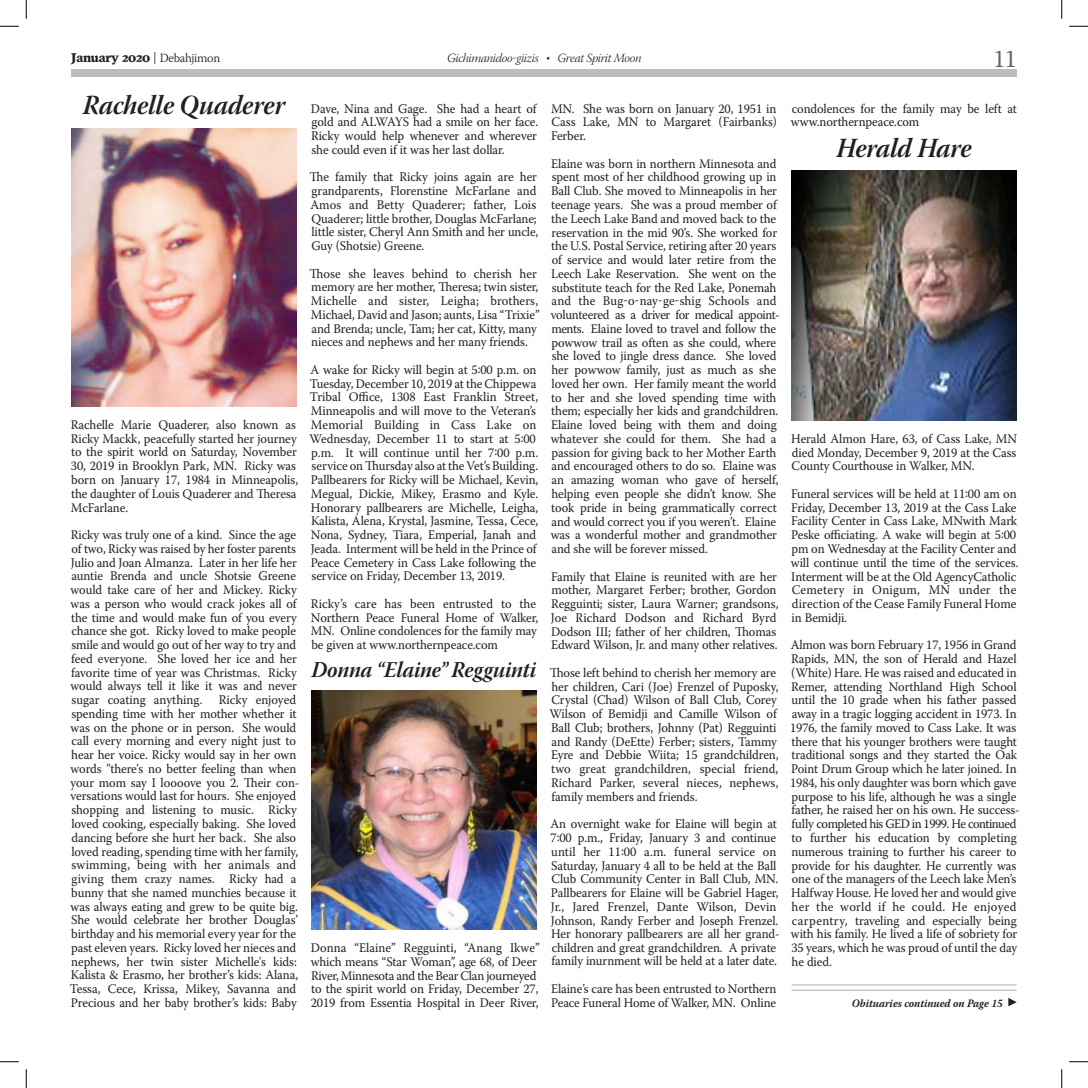
<style>
.page{position:relative;width:1088px;height:1088px;background:#fff}
.page>*{position:absolute;margin:0;border:0;box-sizing:border-box;transform-origin:0 0}
.obit_Name{font:27.5px "Warnock Pro Bold It Subh";letter-spacing:-.01em;color:#231f20;scale:.95 1}
.t1{font:25px "Warnock Pro";color:#636366;scale:.95 1}
.obit_Name-2{font:22.5px "Warnock Pro Bold It Subh";letter-spacing:-.01em;color:#231f20;scale:.95 1}
.Main_Text{font:13.12px/13.8px "Warnock Pro";letter-spacing:-.01em;color:#231f20;scale:.95 1}
.t2{font:12.5px "Warnock Pro Light It Subh";letter-spacing:-.025em;color:#231f20}
.t3{font:700 12.5px "Poynter Text";letter-spacing:-.025em;color:#231f20}
.Main_Text-2{font:italic 700 11.25px "Warnock Pro";letter-spacing:-.01em;color:#231f20;scale:.95 1}
.s1{font-family:"Warnock Pro";font-weight:300}
</style>
<div class="page">
<div style="left:71px;top:70px;width:945px;height:7px;background:#bcbdc0"></div>
<img style="left:71px;top:128px;width:225px;height:278px">
<img style="left:791px;top:171px;width:225px;height:249px">
<img style="left:311px;top:691px;width:225px;height:238px">
<hr style="left:792px;top:984px;width:224px;height:1px;background:#bcbdc0">
<hr style="left:792px;top:989px;width:224px;height:1px;background:#bcbdc0">
<svg style="left:1008px;top:998px;width:8px;height:8px"></svg>
<svg style="left:0;top:25px;width:19px;height:2px"></svg>
<svg style="left:1069px;top:25px;width:19px;height:2px"></svg>
<svg style="left:0;top:1061px;width:19px;height:1px"></svg>
<svg style="left:1069px;top:1061px;width:19px;height:1px"></svg>
<svg style="left:25px;top:0;width:2px;height:19px"></svg>
<svg style="left:25px;top:1069px;width:2px;height:19px"></svg>
<svg style="left:1061px;top:0;width:1px;height:19px"></svg>
<svg style="left:1061px;top:1069px;width:1px;height:19px"></svg>
<p class="t3" style="left:71px;top:52px;width:150px">January 2020 <span class="s1">| Debahjimon</span></p>
<h2 class="t1" style="left:993px;top:44px;width:26px">11</h2>
<p class="t2" style="left:447px;top:51px;width:196px">Gichimanidoo-giizis • Great Spirit Moon</p>
<p class="obit_Name" style="left:83px;top:88px;width:214px">Rachelle Quaderer</p>
<p class="Main_Text" style="left:71px;top:417px;width:241px">Rachelle Marie Quaderer, also known as Ricky Mackk, peacefully started her journey to the spirit world on Saturday, November 30, 2019 in Brooklyn Park, MN. Ricky was born on January 17, 1984 in Minneapolis, the daughter of Louis Quaderer and Theresa McFarlane.</p>
<p class="Main_Text" style="left:70px;top:527px;width:243px">Ricky was truly one of a kind. Since the age of two, Ricky was raised by her foster parents Julio and Joan Almanza. Later in her life her auntie Brenda and uncle Shotsie Greene would take care of her and Mickey. Ricky was a person who would crack jokes all of the time and would make fun of you every chance she got. Ricky loved to make people smile and would go out of her way to try and feed everyone. She loved her ice and her favorite time of year was Christmas. Ricky would always tell it like it was and never sugar coating anything. Ricky enjoyed spending time with her mother whether it was on the phone or in person. She would call every morning and every night just to hear her voice. Ricky would say in her own words "there's no better feeling than when your mom say I loooove you 2. Their con&shy;versations would last for hours. She enjoyed shopping and listening to music. Ricky loved cooking, especially baking. She loved dancing before she hurt her back. She also loved reading, spending time with her family, swimming, being with her animals and giving them crazy names. Ricky had a bunny that she named munchies because it was always eating and grew to be quite big.<br>She would celebrate her brother Douglas’ birthday and his memorial every year for the past eleven years. Ricky loved her nieces and nephews, her twin sister Michelle's kids:<br>Kalista &amp; Erasmo, her brother’s kids: Alana, Tessa, Cece, Krissa, Mikey, Savanna and Precious and her baby brother’s kids: Baby</p>
<p class="Main_Text" style="left:311px;top:101px;width:241px">Dave, Nina and Gage. She had a heart of gold and ALWAYS had a smile on her face.<br>Ricky would help whenever and wherever she could even if it was her last dollar.</p>
<p class="Main_Text" style="left:309px;top:170px;width:242px">The family that Ricky joins again are her grandparents, Florenstine McFarlane and Amos and Betty Quaderer; father, Lois Quaderer; little brother, Douglas McFarlane; little sister, Cheryl Ann Smith and her uncle, Guy (Shotsie) Greene.</p>
<p class="Main_Text" style="left:309px;top:266px;width:244px">Those she leaves behind to cherish her memory are her mother, Theresa; twin sister, Michelle and sister, Leigha; brothers, Michael, David and Jason; aunts, Lisa “Trixie” and Brenda; uncle, Tam; her cat, Kitty, many nieces and nephews and her many friends.</p>
<p class="Main_Text" style="left:309px;top:362px;width:242px">A wake for Ricky will begin at 5:00 p.m. on Tuesday, December 10, 2019 at the Chippewa Tribal Office, 1308 East Franklin Street, Minneapolis and will move to the Veteran’s Memorial Building in Cass Lake on Wednesday, December 11 to start at 5:00 p.m. It will continue until her 7:00 p.m. service on Thursday also at the Vet’s Building.<br>Pallbearers for Ricky will be Michael, Kevin, Megual, Dickie, Mikey, Erasmo and Kyle.<br>Honorary pallbearers are Michelle, Leigha, Kalista, Alena, Krystal, Jasmine, Tessa, Cece, Nona, Sydney, Tiara, Emperial, Janah and Jeada. Interment will be held in the Prince of Peace Cemetery in Cass Lake following the service on Friday, December 13, 2019.</p>
<p class="Main_Text" style="left:311px;top:596px;width:241px">Ricky’s care has been entrusted to the Northern Peace Funeral Home of Walker, MN. Online condolences for the family may be given at www.northernpeace.com</p>
<p class="obit_Name-2" style="left:311px;top:656px;width:238px">Donna “Elaine” Regguinti</p>
<p class="Main_Text" style="left:311px;top:940px;width:243px">Donna “Elaine” Regguinti, “Anang Ikwe” which means “Star Woman”, age 68, of Deer River, Minnesota and the Bear Clan journeyed to the spirit world on Friday, December 27, 2019 from Essentia Hospital in Deer River,</p>
<p class="Main_Text" style="left:551px;top:101px;width:239px;text-align:justify">MN. She was born on January 20, 1951 in Cass Lake, MN to Margaret (Fairbanks)<br>Ferber.</p>
<p class="Main_Text" style="left:551px;top:156px;width:242px">Elaine was born in northern Minnesota and spent most of her childhood growing up in Ball Club. She moved to Minneapolis in her teenage years. She was a proud member of the Leech Lake Band and moved back to the reservation in the mid 90’s. She worked for the U.S. Postal Service, retiring after 20 years of service and would later retire from the Leech Lake Reservation. She went on the substitute teach for the Red Lake, Ponemah and the Bug-o-nay-ge-shig Schools and volunteered as a driver for medical appoint&shy;ments. Elaine loved to travel and follow the powwow trail as often as she could, where she loved to jingle dress dance. She loved her powwow family, just as much as she loved her own. Her family meant the world to her and she loved spending time with them; especially her kids and grandchildren.<br>Elaine loved being with them and doing whatever she could for them. She had a passion for giving back to her Mother Earth and encouraged others to do so. Elaine was an amazing woman who gave of herself, helping even people she didn’t know. She took pride in being grammatically correct and would correct you if you weren’t. Elaine was a wonderful mother and grandmother and she will be forever missed.</p>
<p class="Main_Text" style="left:551px;top:569px;width:241px">Family that Elaine is reunited with are her mother, Margaret Ferber; brother, Gordon Regguinti; sister, Laura Warner; grandsons, Joe Richard Dodson and Richard Byrd Dodson III; father of her children, Thomas Edward Wilson, Jr. and many other relatives.</p>
<p class="Main_Text" style="left:549px;top:665px;width:242px">Those left behind to cherish her memory are her children, Cari (Joe) Frenzel of Puposky, Crystal (Chad) Wilson of Ball Club, Corey Wilson of Bemidji and Camille Wilson of Ball Club; brothers, Johnny (Pat) Regguinti and Randy (DeEtte) Ferber; sisters, Tammy Eyre and Debbie Wiita; 15 grandchildren, two great grandchildren, special friend, Richard Parker, several nieces, nephews, family members and friends.</p>
<p class="Main_Text" style="left:550px;top:816px;width:243px">An overnight wake for Elaine will begin at 7:00 p.m., Friday, January 3 and continue until her 11:00 a.m. funeral service on Saturday, January 4 all to be held at the Ball Club Community Center in Ball Club, MN.<br>Pallbearers for Elaine will be Gabriel Hager, Jr., Jared Frenzel, Dante Wilson, Devin Johnson, Randy Ferber and Joseph Frenzel.<br>Her honorary pallbearers are all her grand&shy;children and great grandchildren. A private family inurnment will be held at a later date.</p>
<p class="Main_Text" style="left:551px;top:981px;width:239px">Elaine’s care has been entrusted to Northern<br>Peace Funeral Home of Walker, MN. Online</p>
<p class="Main_Text" style="left:791px;top:101px;width:238px">condolences for the family may be left at www.northernpeace.com</p>
<p class="obit_Name" style="left:836px;top:132px;width:144px">Herald Hare</p>
<p class="Main_Text" style="left:791px;top:431px;width:239px;text-align:justify">Herald Almon Hare, 63, of Cass Lake, MN died Monday, December 9, 2019 at the Cass County Courthouse in Walker, MN.</p>
<p class="Main_Text" style="left:791px;top:486px;width:241px">Funeral services will be held at 11:00 am on Friday, December 13, 2019 at the Cass Lake Facility Center in Cass Lake, MNwith Mark Peske officiating. A wake will begin at 5:00 pm on Wednesday at the Facility Center and will continue until the time of the services.<br>Interment will be at the Old AgencyCatholic Cemetery in Onigum, MN under the direction of the Cease Family Funeral Home in Bemidji.</p>
<p class="Main_Text" style="left:790px;top:638px;width:243px">Almon was born February 17, 1956 in Grand Rapids, MN, the son of Herald and Hazel (White) Hare. He was raised and educated in Remer, attending Northland High School until the 10 grade when his father passed away in a tragic logging accident in 1973. In 1976, the family moved to Cass Lake. It was there that his younger brothers were taught traditional songs and they started the Oak Point Drum Group which he later joined. In 1984, his only daughter was born which gave purpose to his life, although he was a single father, he raised her on his own. He success&shy;fully completed his GED in 1999. He continued to further his education by completing numerous training to further his career to provide for his daughter. He currently was one of the managers of the Leech lake Men’s Halfway House. He loved her and would give her the world if he could. He enjoyed carpentry, traveling and especially being with his family. He lived a life of sobriety for 35 years, which he was proud of until the day he died.</p>
<p class="Main_Text-2" style="left:852px;top:996px;width:160px">Obituaries continued on Page 15</p>
</div>
